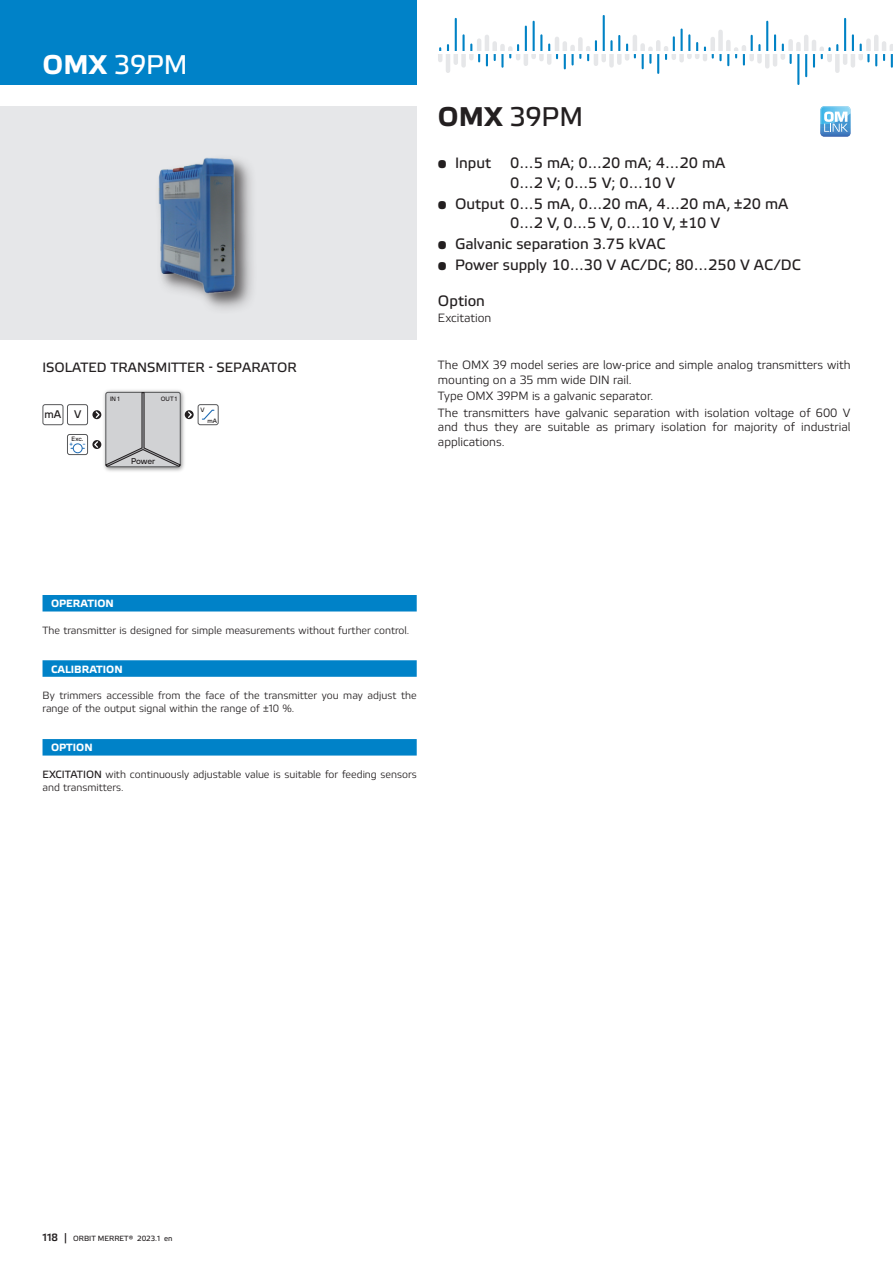
<style>
.page{position:relative;width:893px;height:1263px;background:#fff}
.page>*{position:absolute;margin:0;border:0;box-sizing:border-box;transform-origin:0 0}
.Typ_přístroje{font:27px "Etelka Text";color:#231f20}
.Nadpis{font:27px "Etelka Text";color:#fff}
.Popis_pristroje_-_ro{font:15px/19.5px "Etelka Text";color:#231f20}
.Popis_pristroje_v_rá{font:13.5px "Etelka Text";color:#231f20}
.Text_-_Popis_přístro{font:300 12px/14.4px "Etelka";color:#231f20}
.Popis_pristroje_-_ro-2{font:300 12px "Etelka";color:#231f20}
.t1{font:500 10.95px "TT Hoves";color:#231f20}
.Text_-_Odstavcový_be{font:300 10.5px/13.5px "Etelka";color:#231f20}
.Text_-_Odstavcový_s{font:300 10.5px/13.5px "Etelka";color:#231f20}
.Hlavičky_v_pruzích{font:700 10.5px "Etelka";color:#fff}
.t2{font:500 8.4px "TT Hoves";letter-spacing:-.01em;color:#231f20}
.t3{font:7.5px "Etelka Text";color:#231f20}
.t4{font:500 6.3px/5.6px "TT Hoves";color:#231f20}
.t5{font:600 6.3px "TT Hoves";color:#1d6bb5}
.s1{font-family:"Etelka";font-weight:700}
.s2{font-weight:600;color:#1d6bb5}
.s3{font-family:"Etelka Text";font-weight:400}
.s4{font-family:"Etelka";font-weight:500;font-size:10.5px}
.s5{font-size:10.5px}
</style>
<div class="page">
<div style="left:0;top:0;width:417px;height:85px;background:#0082c8"></div>
<hr style="left:462px;top:35px;width:3px;height:18px;background:#0082c5">
<hr style="left:455px;top:19px;width:2px;height:34px;background:#0082c5">
<hr style="left:533px;top:22px;width:2px;height:31px;background:#0082c5">
<hr style="left:525px;top:27px;width:2px;height:26px;background:#0082c5">
<hr style="left:603px;top:16px;width:2px;height:37px;background:#0082c5">
<hr style="left:681px;top:30px;width:2px;height:23px;background:#0082c5">
<hr style="left:766px;top:22px;width:2px;height:31px;background:#0082c5">
<hr style="left:501px;top:53px;width:3px;height:14px;background:#0082c5">
<svg style="left:486px;top:54px;width:2px;height:11px"></svg>
<hr style="left:657px;top:53px;width:2px;height:20px;background:#0082c5">
<hr style="left:805px;top:53px;width:2px;height:23px;background:#0082c5">
<hr style="left:797px;top:53px;width:2px;height:31px;background:#0082c5">
<svg style="left:774px;top:35px;width:18px;height:28px"></svg>
<hr style="left:524px;top:54px;width:4px;height:10px;background:#e6e7e9">
<div style="left:461px;top:54px;width:5px;height:11px;background:#e6e7e9"></div>
<svg style="left:469px;top:45px;width:11px;height:16px"></svg>
<svg style="left:438px;top:45px;width:11px;height:15px"></svg>
<hr style="left:446px;top:54px;width:4px;height:17px;background:#e6e7e9">
<div style="left:453px;top:54px;width:5px;height:9px;background:#e6e7e9"></div>
<hr style="left:765px;top:54px;width:4px;height:12px;background:#e6e7e9">
<hr style="left:773px;top:54px;width:4px;height:10px;background:#e6e7e9">
<hr style="left:656px;top:42px;width:4px;height:10px;background:#e6e7e9">
<svg style="left:531px;top:35px;width:122px;height:33px"></svg>
<hr style="left:477px;top:41px;width:4px;height:11px;background:#e6e7e9">
<hr style="left:485px;top:37px;width:4px;height:15px;background:#e6e7e9">
<div style="left:492px;top:43px;width:5px;height:9px;background:#e6e7e9"></div>
<div style="left:788px;top:41px;width:5px;height:11px;background:#e6e7e9"></div>
<div style="left:796px;top:44px;width:5px;height:8px;background:#e6e7e9"></div>
<hr style="left:804px;top:37px;width:4px;height:15px;background:#e6e7e9">
<hr style="left:812px;top:42px;width:4px;height:10px;background:#e6e7e9">
<div style="left:718px;top:32px;width:5px;height:20px;background:#e6e7e9"></div>
<svg style="left:664px;top:35px;width:98px;height:30px"></svg>
<svg style="left:494px;top:45px;width:26px;height:15px"></svg>
<hr style="left:433px;top:52px;width:399px;height:2px;background:#fff">
<hr style="left:844px;top:19px;width:2px;height:34px;background:#0082c5">
<hr style="left:892px;top:16px;width:1px;height:37px;background:#0082c5">
<hr style="left:892px;top:53px;width:1px;height:31px;background:#0082c5">
<div style="left:835px;top:54px;width:5px;height:17px;background:#e6e7e9"></div>
<svg style="left:813px;top:35px;width:56px;height:32px"></svg>
<div style="left:866px;top:41px;width:5px;height:11px;background:#e6e7e9"></div>
<hr style="left:874px;top:37px;width:4px;height:15px;background:#e6e7e9">
<svg style="left:875px;top:27px;width:18px;height:49px"></svg>
<hr style="left:823px;top:52px;width:70px;height:2px;background:#fff">
<svg style="left:820px;top:106px;width:30px;height:31px"></svg>
<div style="left:0;top:106px;width:417px;height:234px;background:#e6e7e9"></div>
<div style="left:43px;top:595px;width:374px;height:16px;background:#0082c8"></div>
<div style="left:43px;top:660px;width:374px;height:17px;background:#0082c8"></div>
<div style="left:43px;top:739px;width:374px;height:16px;background:#0082c8"></div>
<div style="left:154px;top:153px;width:104px;height:162px;background:#231f20;opacity:.5"></div>
<img style="left:154px;top:153px;width:90px;height:153px">
<img style="left:104px;top:390px;width:83px;height:82px">
<div style="left:67px;top:404px;width:21px;height:21px;border:1px solid #57585a;border-radius:2px"></div>
<div style="left:43px;top:404px;width:20px;height:21px;border:1px solid #57585a;border-radius:2px"></div>
<div style="left:67px;top:434px;width:21px;height:21px;border:1px solid #57585a;border-radius:2px"></div>
<div style="left:73px;top:443px;width:10px;height:10px;border:1px solid #1d6bb5;border-radius:50%"></div>
<svg style="left:93px;top:392px;width:88px;height:75px;background:#c6c7c8"></svg>
<div style="left:198px;top:404px;width:21px;height:21px;border:1px solid #57585a;border-radius:2px"></div>
<svg style="left:202px;top:409px;width:13px;height:11px"></svg>
<div style="left:185px;top:410px;width:9px;height:9px;background:#231f20;border-radius:50%"></div>
<svg style="left:187px;top:410px;width:6px;height:9px"></svg>
<p class="Nadpis" style="left:43px;top:49px;width:147px"><span class="s1">OMX</span> 39PM</p>
<p class="Popis_pristroje_v_rá" style="left:43px;top:359px;width:256px">ISOLATED TRANSMITTER - SEPARATOR</p>
<p class="t1" style="left:45px;top:407px;width:38px">mA V</p>
<p class="t4" style="left:69px;top:436px;width:15px;text-indent:2px">Exc. <span class="s2">+</span></p>
<p class="t5" style="left:83px;top:440px;width:4px">-</p>
<p class="t4" style="left:110px;top:396px;width:11px">IN 1</p>
<p class="t4" style="left:161px;top:396px;width:18px">OUT 1</p>
<p class="t2" style="left:131px;top:455px;width:26px">Power</p>
<p class="t4" style="left:200px;top:406px;width:6px">V</p>
<p class="t4" style="left:207px;top:417px;width:11px">mA</p>
<p class="Typ_přístroje" style="left:438px;top:101px;width:147px"><span class="s1">OMX</span> 39PM</p>
<p class="Popis_pristroje_-_ro" style="left:438px;top:154px;width:55px">• Input</p>
<p class="Popis_pristroje_-_ro" style="left:510px;top:154px;width:217px">0…5 mA; 0…20 mA; 4…20 mA<br>0…2 V; 0…5 V; 0…10 V</p>
<p class="Popis_pristroje_-_ro" style="left:438px;top:194px;width:352px;text-align:center">• Output 0…5 mA, 0…20 mA, 4…20 mA, ±20 mA<br>0…2 V, 0…5 V, 0…10 V, ±10 V</p>
<p class="Popis_pristroje_-_ro" style="left:438px;top:235px;width:229px">• Galvanic separation 3.75 kVAC</p>
<p class="Popis_pristroje_-_ro" style="left:438px;top:255px;width:364px">• Power supply 10…30 V AC/DC; 80…250 V AC/DC</p>
<p class="Popis_pristroje_-_ro" style="left:438px;top:292px;width:48px">Option</p>
<p class="Popis_pristroje_-_ro-2" style="left:438px;top:311px;width:55px">Excitation</p>
<p class="Text_-_Popis_přístro" style="left:438px;top:358px;width:414px">The OMX 39 model series are low-price and simple analog transmitters with mounting on a 35 mm wide DIN rail.</p>
<p class="Text_-_Popis_přístro" style="left:438px;top:389px;width:217px">Type OMX 39PM is a galvanic separator.</p>
<p class="Text_-_Popis_přístro" style="left:438px;top:406px;width:414px;text-align:justify">The transmitters have galvanic separation with isolation voltage of 600 V and thus they are suitable as primary isolation for majority of industrial applications.</p>
<p class="Hlavičky_v_pruzích" style="left:51px;top:597px;width:64px">OPERATION</p>
<p class="Text_-_Odstavcový_be" style="left:43px;top:623px;width:368px">The transmitter is designed for simple measurements without further control.</p>
<p class="Hlavičky_v_pruzích" style="left:51px;top:663px;width:73px">CALIBRATION</p>
<p class="Text_-_Odstavcový_be" style="left:43px;top:689px;width:376px">By trimmers accessible from the face of the transmitter you may adjust the range of the output signal within the range of ±10 %.</p>
<p class="Hlavičky_v_pruzích" style="left:51px;top:741px;width:43px">OPTION</p>
<p class="Text_-_Odstavcový_s" style="left:43px;top:767px;width:376px"><span class="s3">EXCITATION</span> with continuously adjustable value is suitable for feeding sensors and transmitters.</p>
<p class="t3" style="left:43px;top:1234px;width:132px"><span class="s4">118</span> <span class="s5">|</span> ORBIT MERRET® 2023.1 en</p>
</div>
